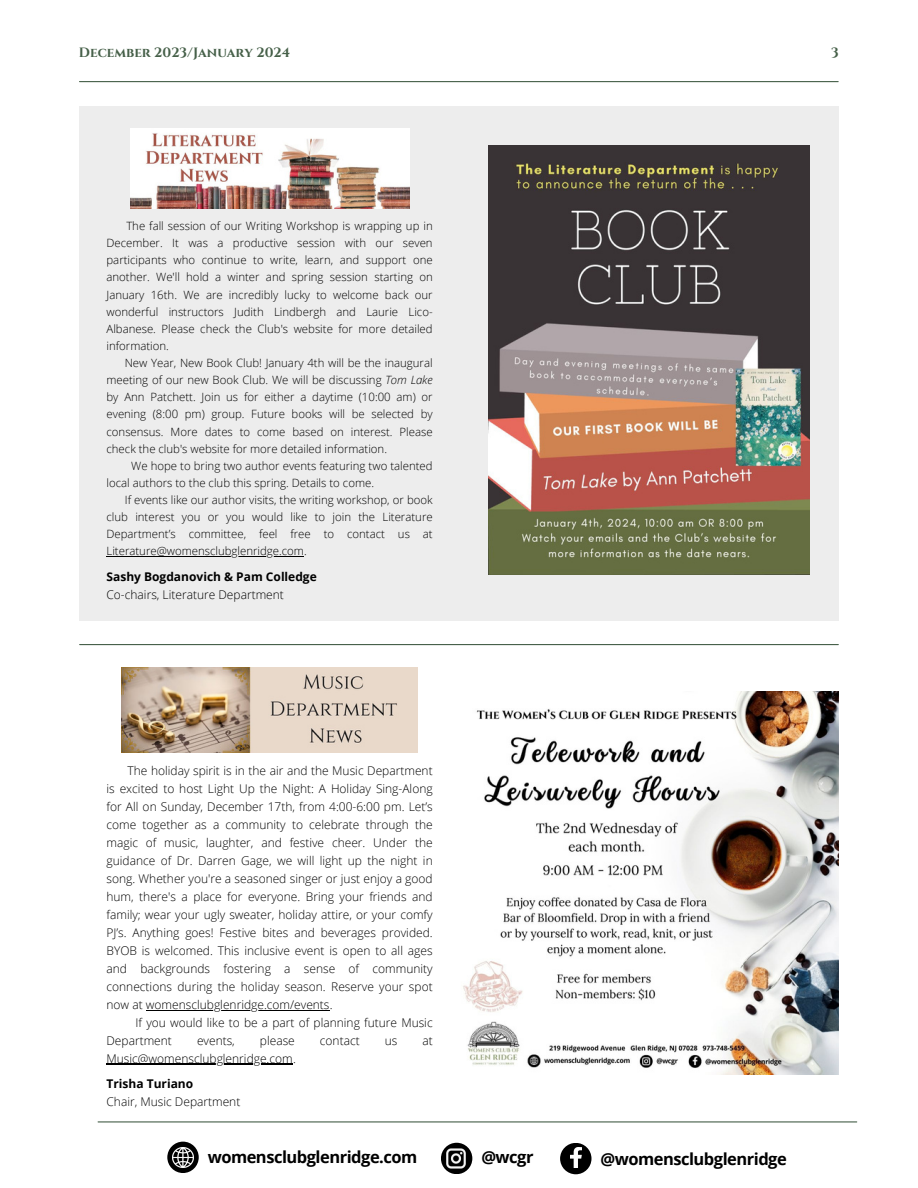
<style>
.page{position:relative;width:918px;height:1188px;background:#fff}
.page>*{position:absolute;margin:0;border:0;box-sizing:border-box;transform-origin:0 0}
.t1{font:700 16.5px "Open Sans";letter-spacing:-.03em;color:#000}
.t2{font:700 13.5px "Cinzel";color:#466049}
.t3{font:300 12px/18px "Open Sans";color:#000;text-align:justify}
.t4{font:700 12px "Open Sans";color:#000}
.t5{font:300 11.4px/17.1px "Open Sans";color:#000;text-align:justify}
.s1{font-style:italic}
</style>
<div class="page">
<hr style="left:80px;top:81px;width:758px;height:1px;background:#466049">
<hr style="left:80px;top:644px;width:758px;height:1px;background:#466049">
<div style="left:79px;top:106px;width:760px;height:514px;background:#ededed"></div>
<hr style="left:98px;top:1121px;width:759px;height:1px;background:#466049">
<div style="left:441px;top:1143px;width:31px;height:31px;background:#000;border-radius:50%"></div>
<div style="left:560px;top:1143px;width:32px;height:31px;background:#000;border-radius:50%"></div>
<img style="left:570px;top:1147px;width:11px;height:20px">
<img style="left:446px;top:1148px;width:20px;height:20px">
<svg style="left:167px;top:1142px;width:32px;height:31px"></svg>
<img style="left:173px;top:1147px;width:20px;height:20px">
<img style="left:130px;top:129px;width:279px;height:79px">
<img style="left:488px;top:145px;width:322px;height:430px">
<img style="left:122px;top:668px;width:296px;height:84px">
<img style="left:463px;top:692px;width:375px;height:382px">
<hr style="left:107px;top:556px;width:197px;height:1px;background:#000">
<hr style="left:146px;top:1010px;width:184px;height:1px;background:#000">
<hr style="left:107px;top:1064px;width:186px;height:1px;background:#000">
<p class="t2" style="left:79px;top:43px;width:213px">December 2023/January 2024</p>
<p class="t2" style="left:831px;top:43px;width:9px">3</p>
<p class="t5" style="left:107px;top:217px;width:328px;text-indent:20px">The fall session of our Writing Workshop is wrapping up in December. It was a productive session with our seven participants who continue to write, learn, and support one another. We'll hold a winter and spring session starting on January 16th. We are incredibly lucky to welcome back our wonderful instructors Judith Lindbergh and Laurie Lico-Albanese. Please check the Club's website for more detailed information.</p>
<p class="t5" style="left:107px;top:354px;width:328px;text-indent:18px">New Year, New Book Club! January 4th will be the inaugural meeting of our new Book Club. We will be discussing <span class="s1">Tom Lake </span>by Ann Patchett. Join us for either a daytime (10:00 am) or evening (8:00 pm) group. Future books will be selected by consensus. More dates to come based on interest. Please check the club's website for more detailed information.</p>
<p class="t5" style="left:107px;top:457px;width:328px;text-indent:25px">We hope to bring two author events featuring two talented local authors to the club this spring. Details to come.</p>
<p class="t5" style="left:107px;top:491px;width:328px;text-indent:18px">If events like our author visits, the writing workshop, or book club interest you or you would like to join the Literature Department’s committee, feel free to contact us at Literature@womensclubglenridge.com.</p>
<p class="t4" style="left:107px;top:568px;width:212px">Sashy Bogdanovich &amp; Pam Colledge</p>
<p class="t3" style="left:107px;top:585px;width:179px">Co-chairs, Literature Department</p>
<p class="t3" style="left:107px;top:761px;width:328px;text-indent:21px">The holiday spirit is in the air and the Music Department is excited to host Light Up the Night: A Holiday Sing-Along for All on Sunday, December 17th, from 4:00-6:00 pm. Let’s come together as a community to celebrate through the magic of music, laughter, and festive cheer. Under the guidance of Dr. Darren Gage, we will light up the night in song. Whether you're a seasoned singer or just enjoy a good hum, there's a place for everyone. Bring your friends and family; wear your ugly sweater, holiday attire, or your comfy PJ’s. Anything goes! Festive bites and beverages provided.<br>BYOB is welcomed. This inclusive event is open to all ages and backgrounds fostering a sense of community connections during the holiday season. Reserve your spot now at womensclubglenridge.com/events.</p>
<p class="t3" style="left:107px;top:1013px;width:328px;text-indent:29px">If you would like to be a part of planning future Music<br>Department</p>
<p class="t3" style="left:197px;top:1031px;width:39px">events,</p>
<p class="t3" style="left:260px;top:1031px;width:36px">please</p>
<p class="t3" style="left:320px;top:1031px;width:41px">contact</p>
<p class="t3" style="left:385px;top:1031px;width:14px">us</p>
<p class="t3" style="left:422px;top:1031px;width:12px">at</p>
<p class="t3" style="left:107px;top:1049px;width:191px">Music@womensclubglenridge.com.</p>
<p class="t4" style="left:107px;top:1075px;width:88px">Trisha Turiano</p>
<p class="t3" style="left:107px;top:1093px;width:135px">Chair, Music Department</p>
<p class="t1" style="left:208px;top:1145px;width:211px">womensclubglenridge.com</p>
<p class="t1" style="left:481px;top:1146px;width:54px">@wcgr</p>
<p class="t1" style="left:601px;top:1148px;width:188px">@womensclubglenridge</p>
</div>
